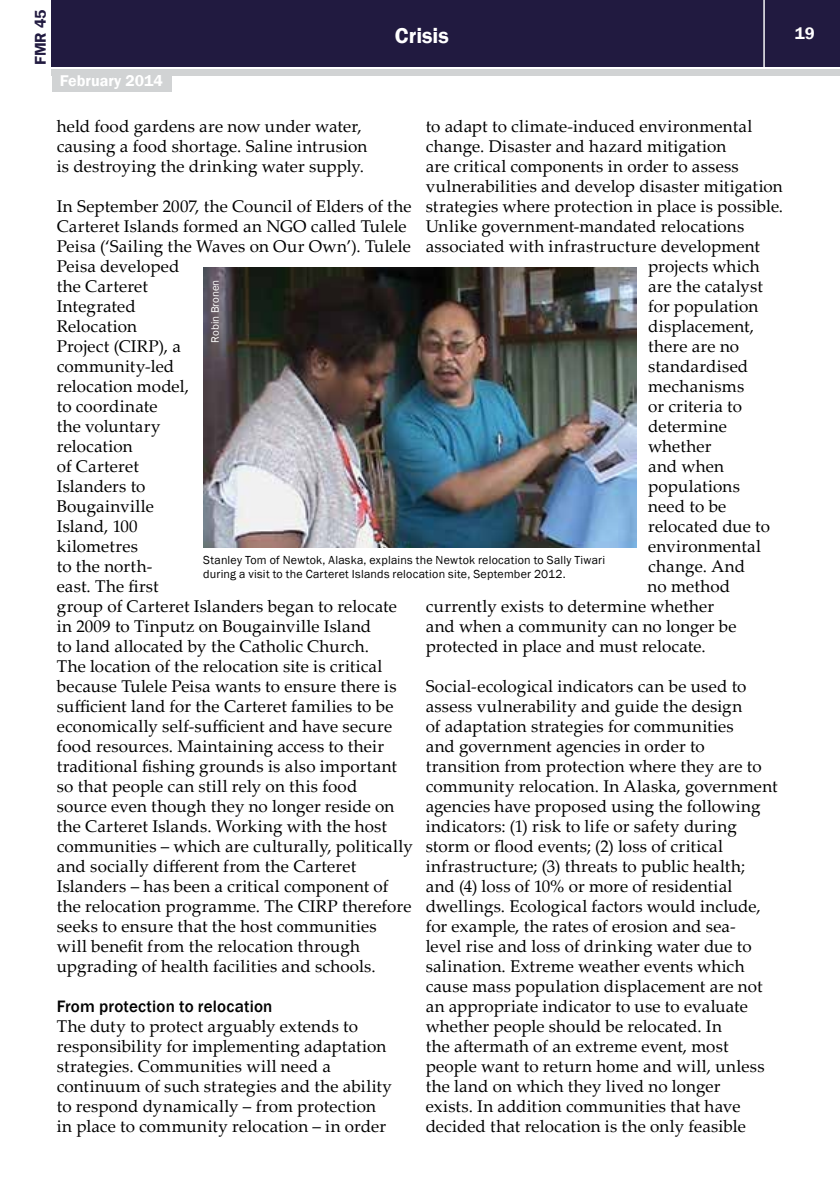
<style>
.page{position:relative;width:840px;height:1191px;background:#fff}
.page>*{position:absolute;margin:0;border:0;box-sizing:border-box;transform-origin:0 0}
.t1{font:600 22px "Franklin Gothic";color:#fff}
.t2{font:17px/20px "Palatino Linotype";letter-spacing:.01em;color:#000}
.t3{font:500 17px "Franklin Gothic";letter-spacing:.01em;color:#000}
.t4{font:600 17px "Franklin Gothic";color:#fff}
.t5{font:600 16px "Franklin Gothic";color:#fff}
.t6{font:600 16px "Franklin Gothic";color:#211a40}
.t7{font:12px/14.4px "Franklin Gothic";letter-spacing:.02em;color:#000}
.t8{font:11px "Franklin Gothic";color:#fff}
</style>
<div class="page">
<div style="left:52px;top:0;width:787px;height:66px;background:#211a40"></div>
<div style="left:52px;top:69px;width:787px;height:6px;background:#d1d3d4"></div>
<hr style="left:763px;top:0;width:1px;height:68px;background:#fff">
<div style="left:52px;top:74px;width:119px;height:18px;background:#d1d3d4"></div>
<img style="left:203px;top:267px;width:433px;height:280px">
<p class="t6" style="left:31px;top:65px;width:57px;rotate:-90deg">FMR 45</p>
<p class="t1" style="left:394px;top:22px;width:55px">Crisis</p>
<p class="t4" style="left:794px;top:23px;width:21px">19</p>
<p class="t5" style="left:60px;top:71px;width:105px">February 2014</p>
<p class="t2" style="left:57px;top:116px;width:312px">held food gardens are now under water, causing a food shortage. Saline intrusion is destroying the drinking water supply.</p>
<p class="t2" style="left:57px;top:196px;width:357px">In September 2007, the Council of Elders of the<br>Carteret Islands formed an NGO called Tulele<br>Peisa (‘Sailing the Waves on Our Own’). Tulele<br>Peisa developed<br>the Carteret<br>Integrated<br>Relocation<br>Project (CIRP), a<br>community-led<br>relocation model,<br>to coordinate<br>the voluntary<br>relocation<br>of Carteret<br>Islanders to<br>Bougainville<br>Island, 100<br>kilometres<br>to the north-<br>east. The first<br>group of Carteret Islanders began to relocate in 2009 to Tinputz on Bougainville Island<br>to land allocated by the Catholic Church.<br>The location of the relocation site is critical because Tulele Peisa wants to ensure there is sufficient land for the Carteret families to be economically self-sufficient and have secure food resources. Maintaining access to their traditional fishing grounds is also important so that people can still rely on this food<br>source even though they no longer reside on the Carteret Islands. Working with the host communities – which are culturally, politically and socially different from the Carteret<br>Islanders – has been a critical component of the relocation programme. The CIRP therefore seeks to ensure that the host communities<br>will benefit from the relocation through upgrading of health facilities and schools.</p>
<p class="t3" style="left:57px;top:995px;width:217px">From protection to relocation</p>
<p class="t2" style="left:57px;top:1015px;width:336px">The duty to protect arguably extends to responsibility for implementing adaptation strategies. Communities will need a continuum of such strategies and the ability to respond dynamically – from protection in place to community relocation – in order</p>
<p class="t2" style="left:425px;top:115px;width:328px">to adapt to climate-induced environmental</p>
<p class="t2" style="left:425px;top:135px;width:302px">change. Disaster and hazard mitigation</p>
<p class="t2" style="left:425px;top:155px;width:314px">are critical components in order to assess</p>
<p class="t2" style="left:425px;top:175px;width:358px">vulnerabilities and develop disaster mitigation</p>
<p class="t2" style="left:425px;top:195px;width:359px">strategies where protection in place is possible.</p>
<p class="t2" style="left:425px;top:215px;width:320px">Unlike government-mandated relocations</p>
<p class="t2" style="left:425px;top:235px;width:336px">associated with infrastructure development</p>
<p class="t2" style="left:647px;top:255px;width:113px">projects which</p>
<p class="t2" style="left:647px;top:275px;width:116px">are the catalyst</p>
<p class="t2" style="left:647px;top:295px;width:112px">for population</p>
<p class="t2" style="left:647px;top:315px;width:107px">displacement,</p>
<p class="t2" style="left:647px;top:335px;width:92px">there are no</p>
<p class="t2" style="left:647px;top:355px;width:102px">standardised</p>
<p class="t2" style="left:647px;top:375px;width:98px">mechanisms</p>
<p class="t2" style="left:647px;top:395px;width:95px">or criteria to</p>
<p class="t2" style="left:647px;top:415px;width:80px">determine</p>
<p class="t2" style="left:647px;top:435px;width:65px">whether</p>
<p class="t2" style="left:647px;top:455px;width:77px">and when</p>
<p class="t2" style="left:647px;top:475px;width:93px">populations</p>
<p class="t2" style="left:647px;top:495px;width:80px">need to be</p>
<p class="t2" style="left:647px;top:515px;width:123px">relocated due to</p>
<p class="t2" style="left:647px;top:535px;width:114px">environmental</p>
<p class="t2" style="left:647px;top:555px;width:98px">change. And</p>
<p class="t2" style="left:647px;top:575px;width:84px">no method</p>
<p class="t2" style="left:425px;top:595px;width:290px">currently exists to determine whether</p>
<p class="t2" style="left:425px;top:615px;width:312px">and when a community can no longer be</p>
<p class="t2" style="left:425px;top:635px;width:281px">protected in place and must relocate.</p>
<p class="t2" style="left:425px;top:675px;width:353px">Social-ecological indicators can be used to assess vulnerability and guide the design<br>of adaptation strategies for communities<br>and government agencies in order to transition from protection where they are to community relocation. In Alaska, government agencies have proposed using the following indicators: (1) risk to life or safety during storm or flood events; (2) loss of critical infrastructure; (3) threats to public health; and (4) loss of 10% or more of residential dwellings. Ecological factors would include, for example, the rates of erosion and sea-<br>level rise and loss of drinking water due to salination. Extreme weather events which cause mass population displacement are not an appropriate indicator to use to evaluate whether people should be relocated. In<br>the aftermath of an extreme event, most people want to return home and will, unless the land on which they lived no longer<br>exists. In addition communities that have decided that relocation is the only feasible</p>
<p class="t8" style="left:208px;top:342px;width:64px;rotate:-90deg">Robin Bronen</p>
<p class="t7" style="left:203px;top:553px;width:403px">Stanley Tom of Newtok, Alaska, explains the Newtok relocation to Sally Tiwari during a visit to the Carteret Islands relocation site, September 2012.</p>
</div>
